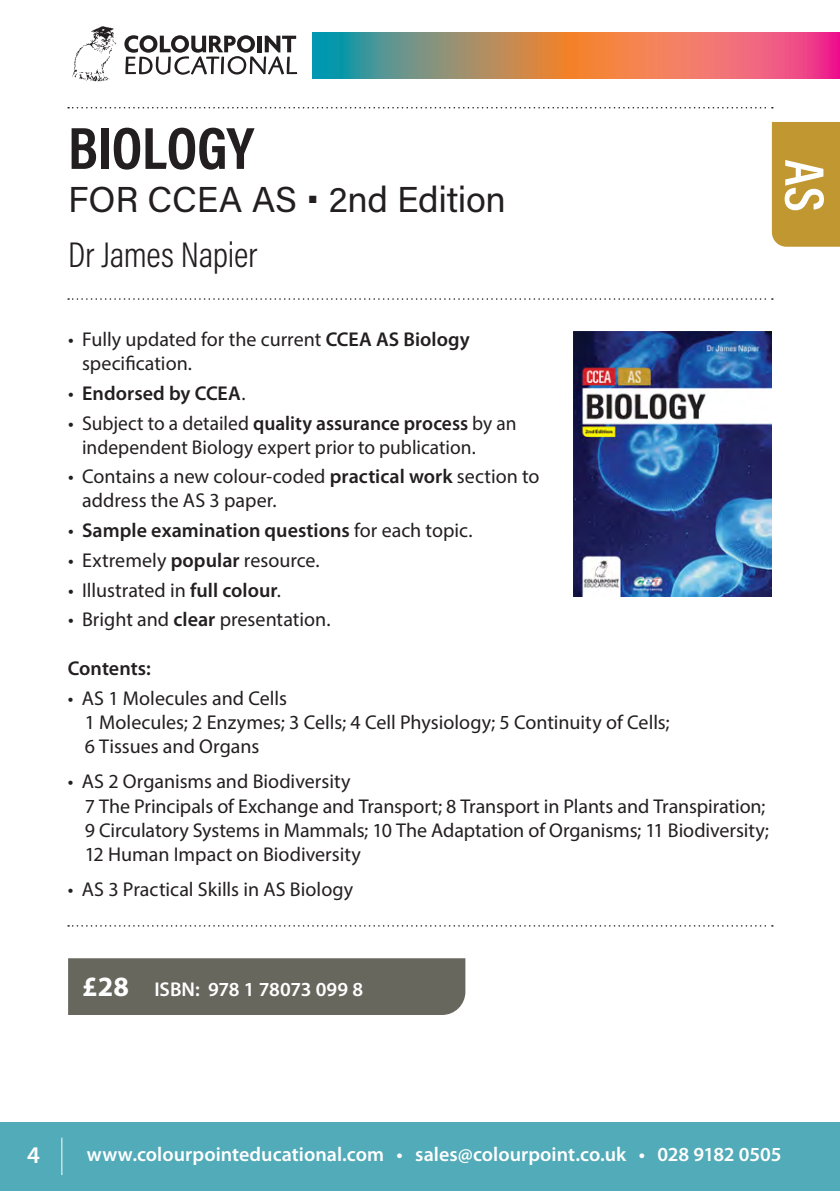
<style>
.page{position:relative;width:840px;height:1191px;background:#fff}
.page>*{position:absolute;margin:0;border:0;box-sizing:border-box;transform-origin:0 0}
.t1{font:700 60px "Acumin Pro Cond";letter-spacing:-.005em;color:#231f20}
.t2{font:600 56.2px "Acumin Pro Cond";color:#fff}
.t3{font:36px "Acumin Pro";letter-spacing:-.005em;color:#231f20}
.Box_Body{font:300 36px "Acumin Pro Cond";letter-spacing:-.005em;color:#231f20}
.t4{font:600 24px "Myriad Pro";color:#fff}
.Panel_bullets{font:20px/24px "Myriad Pro";color:#231f20}
.t5{font:600 20px "Myriad Pro";color:#fff}
.Panel_bullets-2{font:600 20px "Myriad Pro";color:#231f20}
.s1{font-weight:600}
.s2{font-weight:400}
.s3{font-weight:700;font-size:28px}
</style>
<div class="page">
<div style="left:0;top:1123px;width:839px;height:68px;background:#52abb8"></div>
<div style="left:771px;top:122px;width:68px;height:125px;background:#c09730"></div>
<svg style="left:124px;top:35px;width:173px;height:40px"></svg>
<img style="left:72px;top:26px;width:45px;height:56px">
<svg style="left:68px;top:107px;width:704px;height:1px"></svg>
<svg style="left:68px;top:298px;width:704px;height:2px"></svg>
<hr style="left:61px;top:1137px;width:1px;height:38px;background:#fff">
<svg style="left:312px;top:33px;width:527px;height:45px;background:#bb7d6e"></svg>
<svg style="left:68px;top:925px;width:704px;height:1px"></svg>
<div style="left:68px;top:958px;width:397px;height:57px;background:#67675e"></div>
<div style="left:82px;top:974px;width:357px;height:21px;background:#67675e"></div>
<img style="left:573px;top:331px;width:198px;height:265px">
<p class="t1" style="left:68px;top:109px;width:187px">BIOLOGY</p>
<p class="t3" style="left:68px;top:175px;width:439px">FOR CCEA AS • 2nd Edition</p>
<p class="Box_Body" style="left:68px;top:231px;width:191px">Dr James Napier</p>
<h2 class="t2" style="left:841px;top:159px;width:54px;rotate:90deg">AS</h2>
<p class="Panel_bullets" style="left:82px;top:327px;width:389px;text-indent:-14px">• Fully updated for the current <span class="s1">CCEA AS Biology </span>specification.</p>
<p class="Panel_bullets-2" style="left:68px;top:381px;width:179px"><span class="s2">•</span> Endorsed by CCEA<span class="s2">.</span></p>
<p class="Panel_bullets" style="left:82px;top:411px;width:435px;text-indent:-14px">• Subject to a detailed <span class="s1">quality assurance process</span> by an independent Biology expert prior to publication.</p>
<p class="Panel_bullets" style="left:82px;top:464px;width:458px;text-indent:-14px">• Contains a new colour-coded <span class="s1">practical work</span> section to address the AS 3 paper.</p>
<p class="Panel_bullets-2" style="left:68px;top:518px;width:405px"><span class="s2">•</span> Sample examination questions <span class="s2">for each topic.</span></p>
<p class="Panel_bullets" style="left:68px;top:548px;width:253px">• Extremely <span class="s1">popular</span> resource.</p>
<p class="Panel_bullets" style="left:68px;top:577px;width:214px">• Illustrated in <span class="s1">full colour</span>.</p>
<p class="Panel_bullets" style="left:68px;top:607px;width:264px">• Bright and <span class="s1">clear</span> presentation.</p>
<p class="Panel_bullets-2" style="left:68px;top:656px;width:85px">Contents:</p>
<p class="Panel_bullets" style="left:68px;top:686px;width:221px">• AS 1 Molecules and Cells</p>
<p class="Panel_bullets" style="left:85px;top:710px;width:586px">1 Molecules; 2 Enzymes; 3 Cells; 4 Cell Physiology; 5 Continuity of Cells;<br>6 Tissues and Organs</p>
<p class="Panel_bullets" style="left:68px;top:769px;width:284px">• AS 2 Organisms and Biodiversity</p>
<p class="Panel_bullets" style="left:85px;top:793px;width:685px">7 The Principals of Exchange and Transport; 8 Transport in Plants and Transpiration;<br>9 Circulatory Systems in Mammals; 10 The Adaptation of Organisms; 11 Biodiversity;<br>12 Human Impact on Biodiversity</p>
<p class="Panel_bullets" style="left:68px;top:877px;width:287px">• AS 3 Practical Skills in AS Biology</p>
<p class="t5" style="left:82px;top:976px;width:282px"><span class="s3">£28</span> ISBN: 978 1 78073 099 8</p>
<p class="t4" style="left:27px;top:1140px;width:14px">4</p>
<p class="t5" style="left:87px;top:1141px;width:695px">www.colourpointeducational.com • sales@colourpoint.co.uk • 028 9182 0505</p>
</div>
